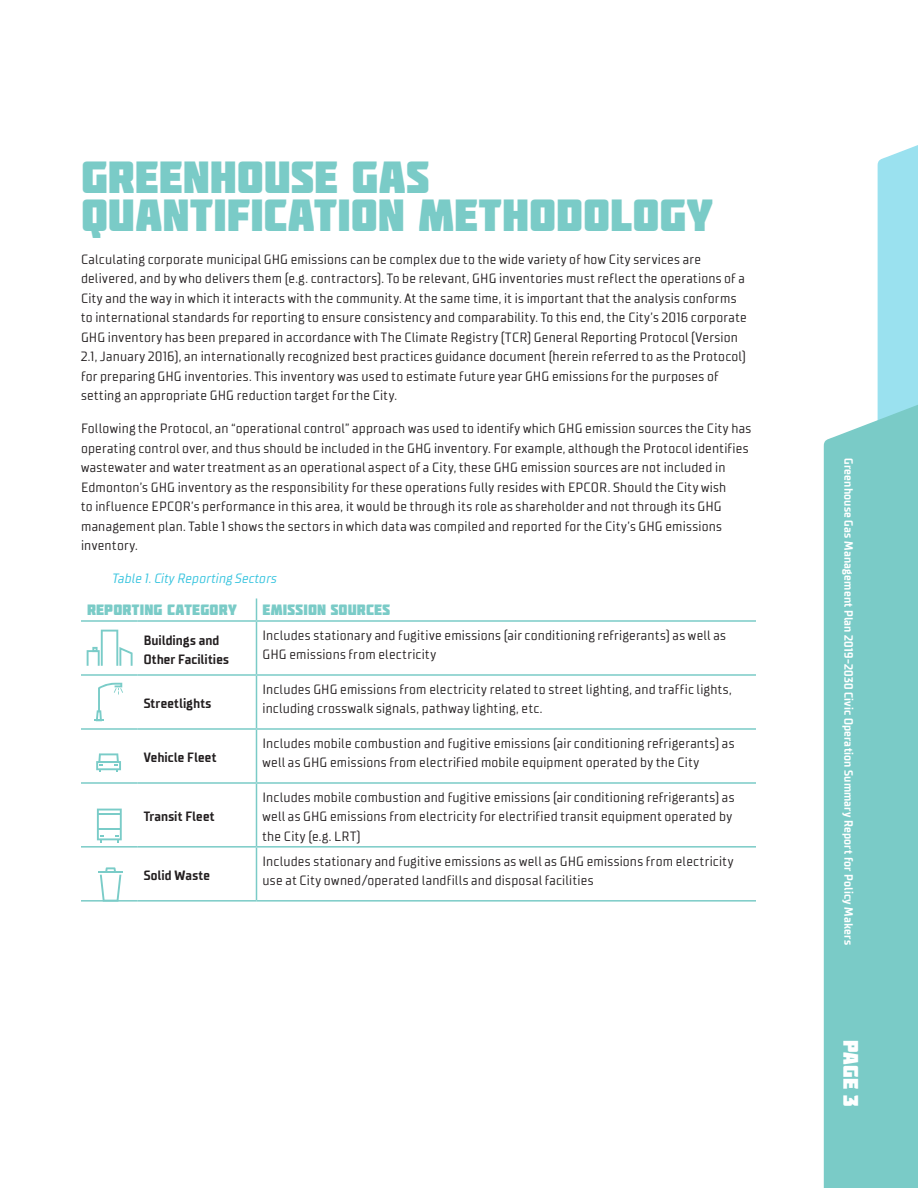
<style>
.page{position:relative;width:918px;height:1188px;background:#fff}
.page>*{position:absolute;margin:0;border:0;box-sizing:border-box;transform-origin:0 0}
.Head{font:45px/37.5px "Molot DDB Regular";letter-spacing:.005em;color:#7acbc7}
.t1{font:21px "Molot DDB Regular";color:#fff}
.Table_head{font:15px "Molot DDB Regular";letter-spacing:.015em;color:#7acbc7}
.Body{font:13.5px/19.5px "TT Supermolot Condensed";letter-spacing:.02em;color:#231f20}
.Body-2{font:700 13.5px/19.5px "TT Supermolot Condensed";letter-spacing:.01em;color:#231f20}
.Table{font:italic 13.5px "TT Supermolot Condensed";letter-spacing:.01em;color:#35c3de}
.t2{font:700 12px "TT Supermolot Condensed";letter-spacing:.015em;color:#fff}
</style>
<div class="page">
<div style="left:878px;top:145px;width:40px;height:244px;background:#9ae1ef"></div>
<div style="left:824px;top:389px;width:94px;height:799px;background:#7acbc7"></div>
<svg style="left:256px;top:598px;width:1px;height:22px"></svg>
<hr style="left:81px;top:620px;width:57px;height:2px;background:#7acbc7">
<hr style="left:138px;top:620px;width:118px;height:2px;background:#7acbc7">
<hr style="left:256px;top:620px;width:500px;height:2px;background:#7acbc7">
<hr style="left:256px;top:622px;width:1px;height:52px;background:#7acbc7">
<hr style="left:81px;top:674px;width:57px;height:2px;background:#7acbc7">
<hr style="left:138px;top:674px;width:118px;height:2px;background:#7acbc7">
<hr style="left:256px;top:674px;width:500px;height:2px;background:#7acbc7">
<hr style="left:256px;top:676px;width:1px;height:52px;background:#7acbc7">
<hr style="left:81px;top:728px;width:57px;height:2px;background:#7acbc7">
<hr style="left:138px;top:728px;width:118px;height:2px;background:#7acbc7">
<hr style="left:256px;top:728px;width:500px;height:2px;background:#7acbc7">
<hr style="left:256px;top:730px;width:1px;height:52px;background:#7acbc7">
<hr style="left:81px;top:782px;width:57px;height:2px;background:#7acbc7">
<hr style="left:138px;top:782px;width:118px;height:2px;background:#7acbc7">
<hr style="left:256px;top:782px;width:500px;height:2px;background:#7acbc7">
<hr style="left:256px;top:784px;width:1px;height:62px;background:#7acbc7">
<hr style="left:81px;top:846px;width:57px;height:2px;background:#7acbc7">
<hr style="left:138px;top:846px;width:118px;height:2px;background:#7acbc7">
<hr style="left:256px;top:846px;width:500px;height:2px;background:#7acbc7">
<hr style="left:256px;top:848px;width:1px;height:52px;background:#7acbc7">
<hr style="left:81px;top:900px;width:57px;height:2px;background:#7acbc7">
<hr style="left:138px;top:900px;width:118px;height:2px;background:#7acbc7">
<hr style="left:256px;top:900px;width:500px;height:2px;background:#7acbc7">
<svg style="left:87px;top:630px;width:46px;height:36px"></svg>
<svg style="left:94px;top:683px;width:29px;height:38px"></svg>
<svg style="left:96px;top:753px;width:25px;height:19px"></svg>
<svg style="left:97px;top:809px;width:25px;height:34px"></svg>
<hr style="left:98px;top:828px;width:23px;height:2px;background:#7accc8">
<hr style="left:98px;top:813px;width:23px;height:2px;background:#7accc8">
<hr style="left:99px;top:871px;width:24px;height:2px;background:#7accc8">
<svg style="left:100px;top:867px;width:21px;height:35px"></svg>
<p class="Head" style="left:81px;top:158px;width:634px">GREENHOUSE GAS<br>QUANTIFICATION METHODOLOGY</p>
<p class="Body" style="left:81px;top:250px;width:667px">Calculating corporate municipal GHG emissions can be complex due to the wide variety of how City services are delivered, and by who delivers them (e.g. contractors). To be relevant, GHG inventories must reflect the operations of a City and the way in which it interacts with the community. At the same time, it is important that the analysis conforms to international standards for reporting to ensure consistency and comparability. To this end, the City’s 2016 corporate GHG inventory has been prepared in accordance with The Climate Registry (TCR) General Reporting Protocol (Version 2.1, January 2016), an internationally recognized best practices guidance document (herein referred to as the Protocol) for preparing GHG inventories. This inventory was used to estimate future year GHG emissions for the purposes of setting an appropriate GHG reduction target for the City.</p>
<p class="Body" style="left:81px;top:419px;width:672px">Following the Protocol, an “operational control” approach was used to identify which GHG emission sources the City has operating control over, and thus should be included in the GHG inventory. For example, although the Protocol identifies wastewater and water treatment as an operational aspect of a City, these GHG emission sources are not included in Edmonton’s GHG inventory as the responsibility for these operations fully resides with EPCOR. Should the City wish<br>to influence EPCOR’s performance in this area, it would be through its role as shareholder and not through its GHG management plan. Table 1 shows the sectors in which data was compiled and reported for the City’s GHG emissions inventory.</p>
<p class="Table" style="left:112px;top:571px;width:166px">Table 1. City Reporting Sectors</p>
<p class="Table_head" style="left:87px;top:601px;width:151px">REPORTING CATEGORY</p>
<p class="Table_head" style="left:262px;top:601px;width:129px">EMISSION SOURCES</p>
<p class="Body-2" style="left:144px;top:630px;width:87px">Buildings and<br>Other Facilities</p>
<p class="Body" style="left:262px;top:625px;width:465px">Includes stationary and fugitive emissions (air conditioning refrigerants) as well as<br>GHG emissions from electricity</p>
<p class="Body-2" style="left:144px;top:694px;width:69px">Streetlights</p>
<p class="Body" style="left:262px;top:679px;width:471px">Includes GHG emissions from electricity related to street lighting, and traffic lights, including crosswalk signals, pathway lighting, etc.</p>
<p class="Body-2" style="left:144px;top:748px;width:74px">Vehicle Fleet</p>
<p class="Body-2" style="left:144px;top:807px;width:72px">Transit Fleet</p>
<p class="Body-2" style="left:144px;top:866px;width:68px">Solid Waste</p>
<p class="Body" style="left:262px;top:733px;width:474px">Includes mobile combustion and fugitive emissions (air conditioning refrigerants) as well as GHG emissions from electrified mobile equipment operated by the City</p>
<p class="Body" style="left:262px;top:787px;width:474px">Includes mobile combustion and fugitive emissions (air conditioning refrigerants) as well as GHG emissions from electricity for electrified transit equipment operated by the City (e.g. LRT)</p>
<p class="Body" style="left:262px;top:851px;width:472px">Includes stationary and fugitive emissions as well as GHG emissions from electricity use at City owned/operated landfills and disposal facilities</p>
<p class="t2" style="left:856px;top:458px;width:488px;rotate:90deg">Greenhouse Gas Management Plan 2019-2030 Civic Operation Summary Report for Policy Makers</p>
<h2 class="t1" style="left:863px;top:1040px;width:68px;rotate:90deg">PAGE 3</h2>
</div>
